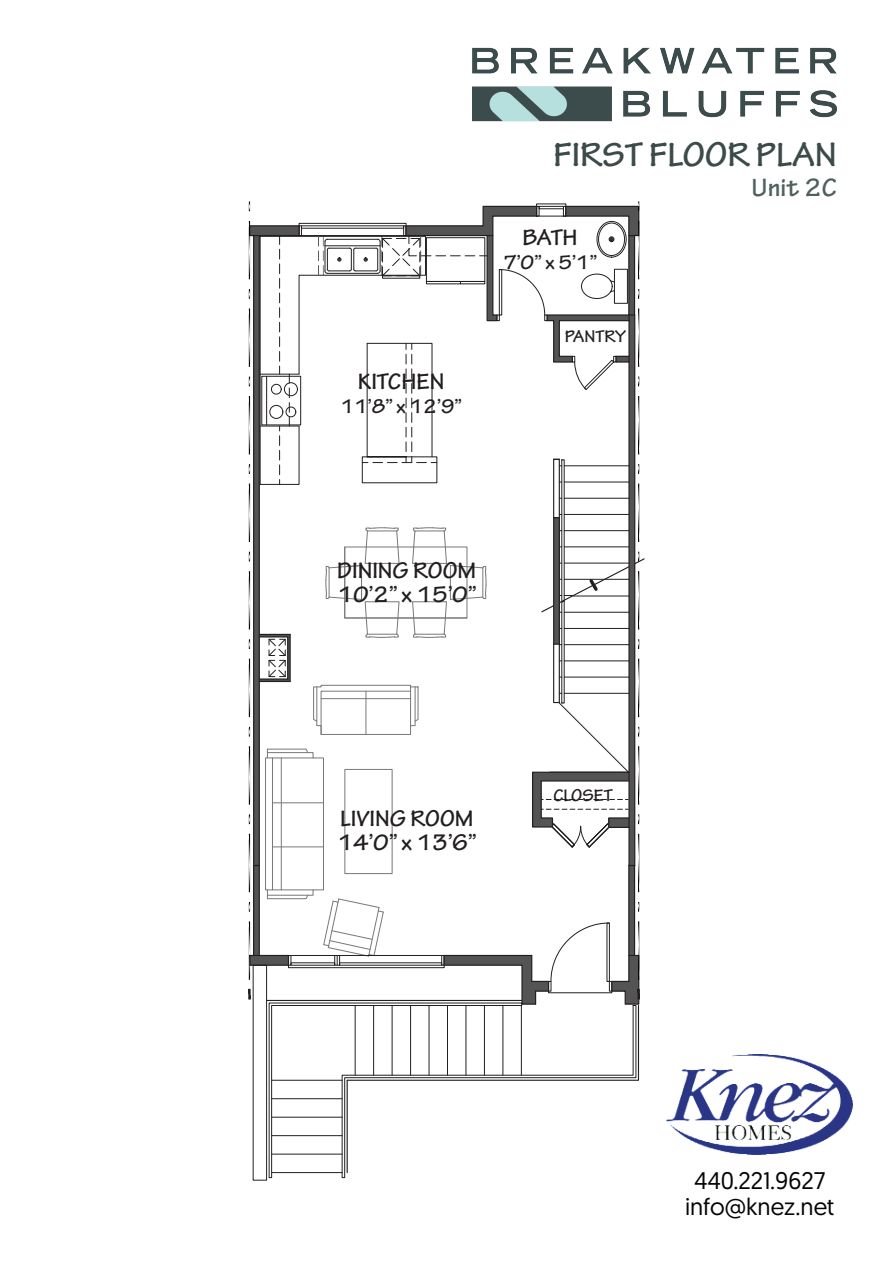
<style>
.page{position:relative;width:893px;height:1263px;background:#fff}
.page>*{position:absolute;margin:0;border:0;box-sizing:border-box;transform-origin:0 0}
.t1{font:700 36px "Tekton Pro";color:#3c4a4a}
.t2{font:700 27px "Tekton Pro";color:#50605e}
.t3{font:700 24px/24px "Tekton Pro";color:#231f20}
.t4{font:24px/26.2px "Geomanist";color:#050504;text-align:center}
.t5{font:700 21px "Tekton Pro";color:#231f20}
.t6{font:700 18px "Tekton Pro";color:#231f20}
</style>
<div class="page">
<img style="left:472px;top:47px;width:364px;height:75px">
<img style="left:667px;top:1054px;width:185px;height:101px">
<svg style="left:248px;top:201px;width:397px;height:977px"></svg>
<p class="t3" style="left:358px;top:370px;width:88px">KITCHEN</p>
<p class="t5" style="left:340px;top:394px;width:123px">11’8” x 12’9”</p>
<h1 class="t1" style="left:553px;top:134px;width:285px">FIRST FLOOR PLAN</h1>
<p class="t2" style="left:751px;top:172px;width:87px">Unit 2C</p>
<p class="t3" style="left:522px;top:226px;width:57px">BATH</p>
<p class="t5" style="left:503px;top:250px;width:95px">7’0” x 5’1”</p>
<p class="t6" style="left:565px;top:326px;width:63px">PANTRY</p>
<p class="t3" style="left:337px;top:559px;width:141px">DINING ROOM<br>10’2” x 15’0”</p>
<p class="t3" style="left:337px;top:807px;width:140px">LIVING ROOM<br>14’0” x 13’6”</p>
<p class="t6" style="left:553px;top:784px;width:61px">CLOSET</p>
<p class="t4" style="left:685px;top:1166px;width:151px">440.221.9627 info@knez.net</p>
</div>
